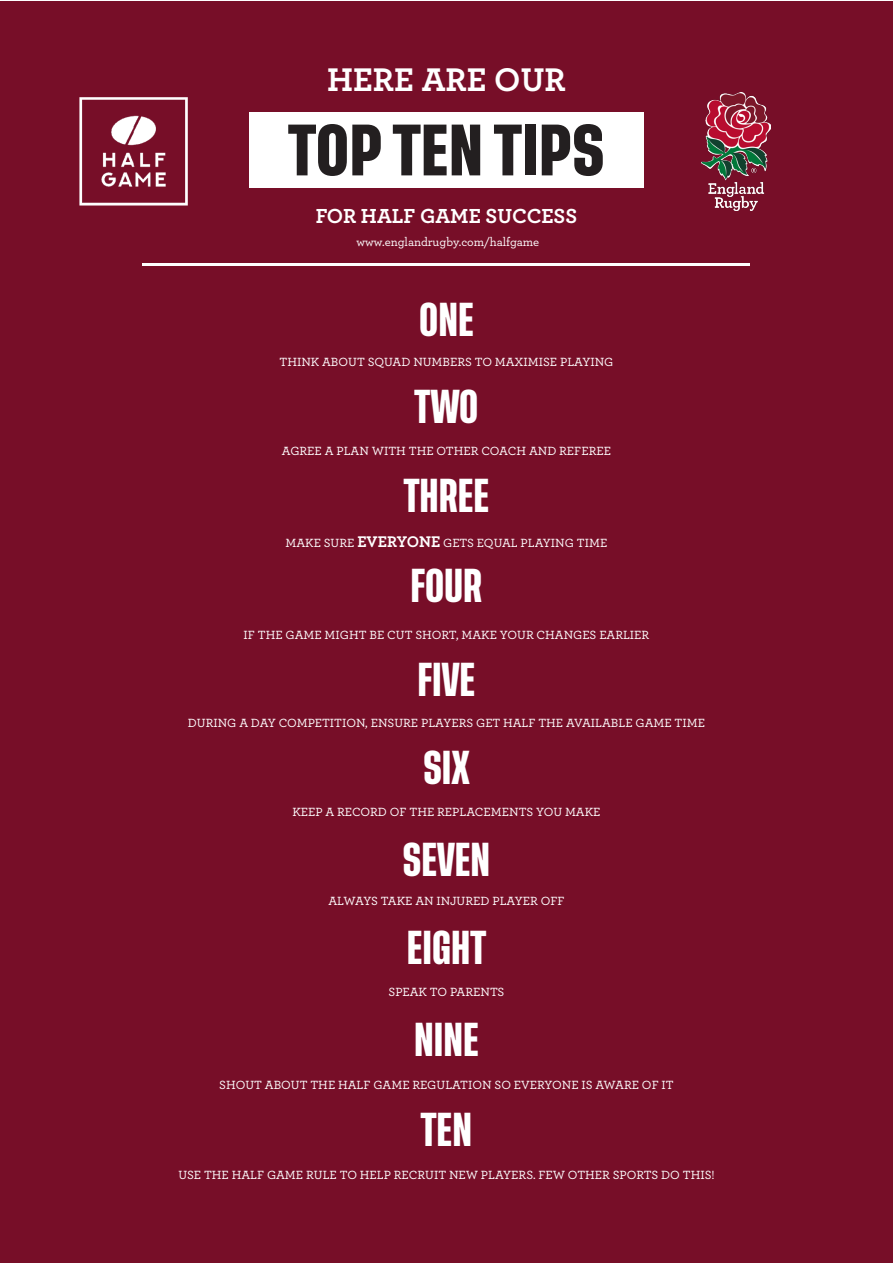
<style>
.page{position:relative;width:893px;height:1263px;background:#fff}
.page>*{position:absolute;margin:0;border:0;box-sizing:border-box;transform-origin:0 0}
.t1{font:600 53.7px "Tusker Grotesk 6600";color:#231f20}
.t2{font:600 35.25px "Tusker Grotesk 5600";color:#fff}
.t3{font:700 34.35px "Archer";color:#fff}
.t4{font:700 21.3px "Archer";color:#fff}
.t5{font:500 12.45px "Archer";color:#fff}
.s1{font-weight:700;font-size:16.2px}
</style>
<div class="page">
<div style="left:1px;top:1px;width:892px;height:1261px;background:#770e28"></div>
<img style="left:79px;top:98px;width:108px;height:108px">
<div style="left:249px;top:112px;width:395px;height:76px;background:#fff"></div>
<hr style="left:143px;top:263px;width:607px;height:3px;background:#fff">
<img style="left:702px;top:93px;width:69px;height:118px">
<p class="t3" style="left:327px;top:53px;width:240px">HERE ARE OUR</p>
<p class="t1" style="left:288px;top:118px;width:318px">TOP TEN TIPS</p>
<p class="t4" style="left:316px;top:199px;width:263px">FOR HALF GAME SUCCESS</p>
<p class="t5" style="left:357px;top:233px;width:184px">www.englandrugby.com/halfgame</p>
<p class="t2" style="left:419px;top:298px;width:56px">ONE</p>
<p class="t5" style="left:279px;top:353px;width:335px">THINK ABOUT SQUAD NUMBERS TO MAXIMISE PLAYING</p>
<p class="t2" style="left:415px;top:386px;width:65px">TWO</p>
<p class="t5" style="left:282px;top:442px;width:331px">AGREE A PLAN WITH THE OTHER COACH AND REFEREE</p>
<p class="t2" style="left:404px;top:475px;width:87px">THREE</p>
<p class="t5" style="left:286px;top:534px;width:323px">MAKE SURE <span class="s1">EVERYONE</span> GETS EQUAL PLAYING TIME</p>
<p class="t2" style="left:411px;top:565px;width:73px">FOUR</p>
<p class="t5" style="left:244px;top:625px;width:407px">IF THE GAME MIGHT BE CUT SHORT, MAKE YOUR CHANGES EARLIER</p>
<p class="t2" style="left:418px;top:658px;width:59px">FIVE</p>
<p class="t5" style="left:188px;top:714px;width:519px">DURING A DAY COMPETITION, ENSURE PLAYERS GET HALF THE AVAILABLE GAME TIME</p>
<p class="t2" style="left:423px;top:747px;width:48px">SIX</p>
<p class="t5" style="left:292px;top:803px;width:310px">KEEP A RECORD OF THE REPLACEMENTS YOU MAKE</p>
<p class="t2" style="left:403px;top:838px;width:89px">SEVEN</p>
<p class="t5" style="left:328px;top:892px;width:237px">ALWAYS TAKE AN INJURED PLAYER OFF</p>
<p class="t2" style="left:407px;top:926px;width:81px">EIGHT</p>
<p class="t5" style="left:388px;top:983px;width:117px">SPEAK TO PARENTS</p>
<p class="t2" style="left:414px;top:1019px;width:66px">NINE</p>
<p class="t5" style="left:219px;top:1076px;width:456px">SHOUT ABOUT THE HALF GAME REGULATION SO EVERYONE IS AWARE OF IT</p>
<p class="t2" style="left:421px;top:1109px;width:53px">TEN</p>
<p class="t5" style="left:178px;top:1166px;width:538px">USE THE HALF GAME RULE TO HELP RECRUIT NEW PLAYERS. FEW OTHER SPORTS DO THIS!</p>
</div>
